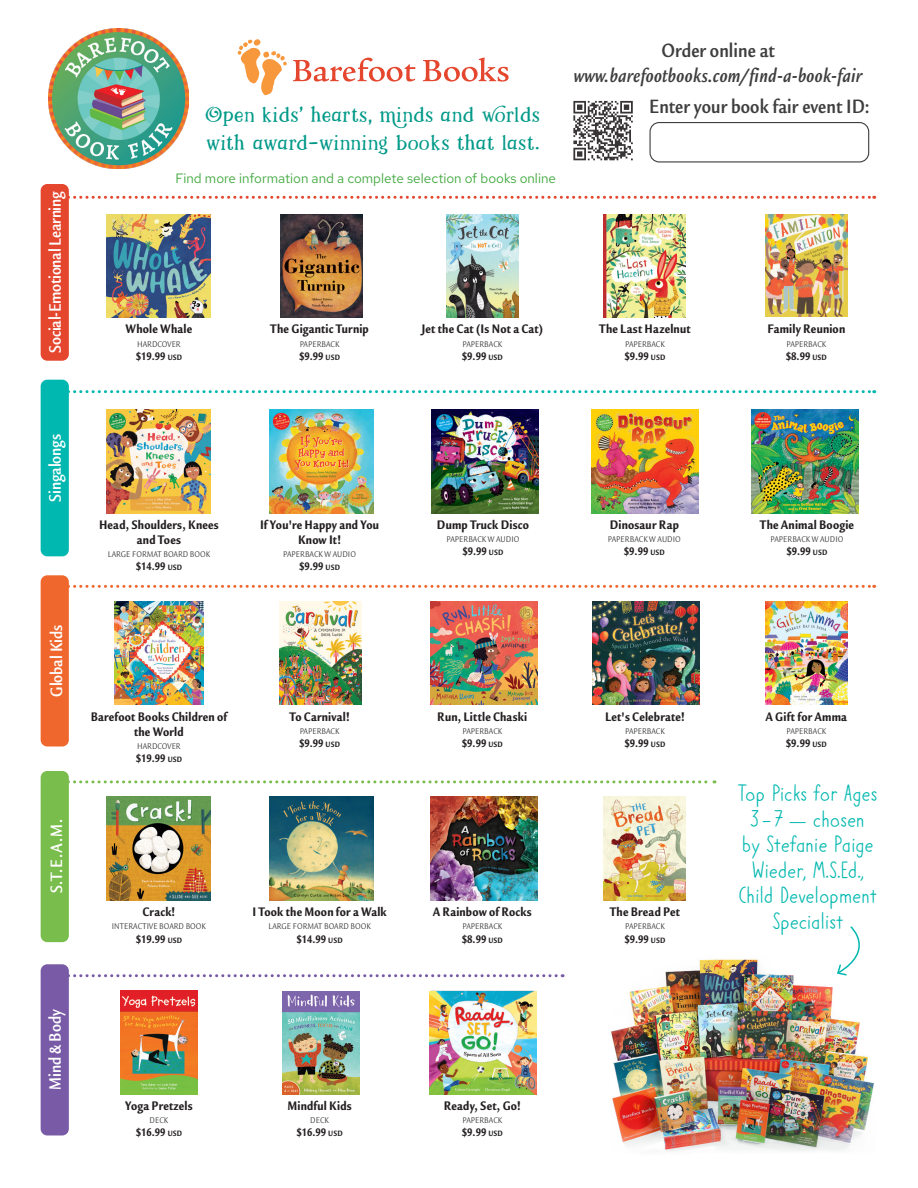
<style>
.page{position:relative;width:918px;height:1188px;background:#fff}
.page>*{position:absolute;margin:0;border:0;box-sizing:border-box;transform-origin:0 0}
.t1{font:21.45px/28px "Kidlit";letter-spacing:.025em;color:#098}
.t2{font:700 condensed 21px "Legacy Sans ITC Std";letter-spacing:.005em;color:#3e3e3f}
.t3{font:italic 700 condensed 21px "Legacy Sans ITC Std";letter-spacing:.02em;color:#3e3e3f}
._2019_Marketing_Callout{font:19.5px/25.5px "Might Could Pencil";color:#00b8af;text-align:center}
.Flyer_Header{font:700 condensed 18px "Legacy Sans ITC Std";letter-spacing:-.01em;color:#fff}
.Flyer_Title{font:900 condensed 13.5px/15px "Legacy Sans ITC Std";letter-spacing:.015em;color:#231f20;text-align:center}
.t4{font:13.5px "Red Hat Text";color:#44aa42}
.Flyer_Specs{font:900 condensed 12px "Legacy Sans ITC Std";letter-spacing:.005em;color:#231f20}
.Flyer_Specs-2{font:condensed 9px "Legacy Sans ITC Std";letter-spacing:.005em;color:#231f20}
.s1{font-size:8.4px}
.s2{font-family:"Minion Pro"}
</style>
<div class="page">
<svg style="left:69px;top:196px;width:806px;height:3px"></svg>
<svg style="left:69px;top:390px;width:806px;height:3px"></svg>
<svg style="left:69px;top:585px;width:806px;height:3px"></svg>
<svg style="left:69px;top:780px;width:646px;height:3px"></svg>
<svg style="left:69px;top:974px;width:494px;height:3px"></svg>
<img style="left:611px;top:959px;width:263px;height:193px">
<img style="left:107px;top:214px;width:103px;height:104px">
<img style="left:280px;top:214px;width:83px;height:104px">
<img style="left:752px;top:410px;width:107px;height:103px">
<img style="left:431px;top:601px;width:107px;height:104px">
<img style="left:593px;top:601px;width:107px;height:104px">
<img style="left:766px;top:601px;width:82px;height:104px">
<img style="left:603px;top:797px;width:82px;height:103px">
<svg style="left:836px;top:926px;width:38px;height:51px"></svg>
<svg style="left:573px;top:101px;width:60px;height:59px"></svg>
<div style="left:649px;top:122px;width:220px;height:40px;border:1px solid #3e3e3f;border-radius:9px"></div>
<svg style="left:293px;top:58px;width:122px;height:24px"></svg>
<svg style="left:423px;top:58px;width:86px;height:24px"></svg>
<svg style="left:238px;top:39px;width:49px;height:56px"></svg>
<img style="left:48px;top:29px;width:140px;height:140px">
<div style="left:41px;top:184px;width:28px;height:177px;background:#e4462e;border-radius:7px"></div>
<div style="left:41px;top:575px;width:28px;height:172px;background:#f0672d;border-radius:7px"></div>
<div style="left:41px;top:380px;width:28px;height:176px;background:#00b8af;border-radius:7px"></div>
<div style="left:41px;top:771px;width:28px;height:171px;background:#79bd4c;border-radius:7px"></div>
<div style="left:41px;top:964px;width:28px;height:171px;background:#785aa6;border-radius:7px"></div>
<img style="left:446px;top:214px;width:73px;height:104px">
<img style="left:604px;top:214px;width:82px;height:104px">
<img style="left:766px;top:214px;width:81px;height:103px">
<img style="left:107px;top:410px;width:103px;height:103px">
<img style="left:269px;top:409px;width:104px;height:104px">
<img style="left:591px;top:410px;width:107px;height:103px">
<img style="left:431px;top:409px;width:107px;height:104px">
<img style="left:115px;top:601px;width:88px;height:104px">
<img style="left:280px;top:601px;width:82px;height:104px">
<img style="left:107px;top:797px;width:103px;height:103px">
<img style="left:270px;top:797px;width:103px;height:103px">
<img style="left:431px;top:797px;width:107px;height:103px">
<img style="left:120px;top:991px;width:77px;height:103px">
<img style="left:282px;top:991px;width:77px;height:103px">
<img style="left:429px;top:991px;width:107px;height:104px">
<p class="Flyer_Header" style="left:45px;top:353px;width:163px;rotate:-90deg">Social-Emotional Learning</p>
<p class="t1" style="left:206px;top:102px;width:336px">Open kids’ hearts, minds and worlds with award-winning books that last.</p>
<p class="t4" style="left:176px;top:169px;width:382px">Find more information and a complete selection of books online</p>
<p class="t2" style="left:661px;top:38px;width:115px">Order online at</p>
<p class="t3" style="left:574px;top:64px;width:290px">www.barefootbooks.com/find-a-book-fair</p>
<h2 class="t2" style="left:649px;top:95px;width:222px">Enter your book fair event ID:</h2>
<p class="Flyer_Title" style="left:126px;top:322px;width:68px">Whole Whale</p>
<p class="Flyer_Specs-2" style="left:137px;top:339px;width:45px">HARDCOVER</p>
<p class="Flyer_Specs" style="left:136px;top:349px;width:48px">$19.99 <span class="s1">USD</span></p>
<p class="Flyer_Title" style="left:270px;top:322px;width:100px">The Gigantic Turnip</p>
<p class="Flyer_Specs-2" style="left:300px;top:339px;width:41px">PAPERBACK</p>
<p class="Flyer_Specs" style="left:299px;top:349px;width:42px">$9.99 <span class="s1">USD</span></p>
<p class="Flyer_Title" style="left:422px;top:322px;width:123px">Jet the Cat (Is Not a Cat)</p>
<p class="Flyer_Specs-2" style="left:462px;top:339px;width:41px">PAPERBACK</p>
<p class="Flyer_Specs" style="left:462px;top:349px;width:42px">$9.99 <span class="s1">USD</span></p>
<p class="Flyer_Title" style="left:599px;top:322px;width:93px">The Last Hazelnut</p>
<p class="Flyer_Specs-2" style="left:625px;top:339px;width:41px">PAPERBACK</p>
<p class="Flyer_Specs" style="left:625px;top:349px;width:42px">$9.99 <span class="s1">USD</span></p>
<p class="Flyer_Title" style="left:767px;top:322px;width:79px">Family Reunion</p>
<p class="Flyer_Specs-2" style="left:786px;top:339px;width:41px">PAPERBACK</p>
<p class="Flyer_Specs" style="left:786px;top:349px;width:42px">$8.99 <span class="s1">USD</span></p>
<p class="Flyer_Header" style="left:45px;top:502px;width:70px;rotate:-90deg">Singalongs</p>
<p class="Flyer_Header" style="left:46px;top:697px;width:74px;rotate:-90deg">Global Kids</p>
<p class="Flyer_Header" style="left:46px;top:893px;width:75px;rotate:-90deg">S.T.E.A.M.</p>
<p class="Flyer_Header" style="left:45px;top:1090px;width:82px;rotate:-90deg">Mind &amp; Body</p>
<p class="Flyer_Title" style="left:99px;top:517px;width:121px">Head, Shoulders, Knees and Toes</p>
<p class="Flyer_Specs-2" style="left:108px;top:549px;width:104px">LARGE FORMAT BOARD BOOK</p>
<p class="Flyer_Specs" style="left:136px;top:560px;width:48px">$14.99 <span class="s1">USD</span></p>
<p class="Flyer_Title" style="left:260px;top:517px;width:121px">If You're Happy and You<br>Know It!</p>
<p class="Flyer_Specs-2" style="left:283px;top:549px;width:74px">PAPERBACK W AUDIO</p>
<p class="Flyer_Specs" style="left:299px;top:560px;width:42px">$9.99 <span class="s1">USD</span></p>
<p class="Flyer_Title" style="left:91px;top:709px;width:138px">Barefoot Books Children of the World</p>
<p class="Flyer_Specs-2" style="left:137px;top:741px;width:45px">HARDCOVER</p>
<p class="Flyer_Specs" style="left:136px;top:751px;width:48px">$19.99 <span class="s1">USD</span></p>
<p class="Flyer_Title" style="left:289px;top:709px;width:62px">To Carnival!</p>
<p class="Flyer_Specs-2" style="left:300px;top:726px;width:41px">PAPERBACK</p>
<p class="Flyer_Specs" style="left:299px;top:736px;width:42px">$9.99 <span class="s1">USD</span></p>
<p class="Flyer_Title" style="left:143px;top:904px;width:34px">Crack!</p>
<p class="Flyer_Specs-2" style="left:112px;top:922px;width:96px">INTERACTIVE BOARD BOOK</p>
<p class="Flyer_Specs" style="left:136px;top:932px;width:48px">$19.99 <span class="s1">USD</span></p>
<p class="Flyer_Title" style="left:252px;top:904px;width:136px">I Took the Moon for a Walk</p>
<p class="Flyer_Specs-2" style="left:268px;top:922px;width:104px">LARGE FORMAT BOARD BOOK</p>
<p class="Flyer_Specs" style="left:296px;top:932px;width:48px">$14.99 <span class="s1">USD</span></p>
<p class="Flyer_Title" style="left:125px;top:1098px;width:69px">Yoga Pretzels</p>
<p class="Flyer_Specs-2" style="left:150px;top:1115px;width:20px">DECK</p>
<p class="Flyer_Specs" style="left:136px;top:1126px;width:48px">$16.99 <span class="s1">USD</span></p>
<p class="Flyer_Title" style="left:287px;top:1098px;width:66px">Mindful Kids</p>
<p class="Flyer_Specs-2" style="left:310px;top:1115px;width:20px">DECK</p>
<p class="Flyer_Specs" style="left:296px;top:1126px;width:48px">$16.99 <span class="s1">USD</span></p>
<p class="Flyer_Title" style="left:437px;top:517px;width:94px">Dump Truck Disco</p>
<p class="Flyer_Specs-2" style="left:446px;top:534px;width:74px">PAPERBACK W AUDIO</p>
<p class="Flyer_Specs" style="left:463px;top:545px;width:42px">$9.99 <span class="s1">USD</span></p>
<p class="Flyer_Title" style="left:437px;top:709px;width:92px">Run, Little Chaski</p>
<p class="Flyer_Specs-2" style="left:462px;top:726px;width:41px">PAPERBACK</p>
<p class="Flyer_Specs" style="left:462px;top:736px;width:42px">$9.99 <span class="s1">USD</span></p>
<p class="Flyer_Title" style="left:433px;top:904px;width:101px">A Rainbow of Rocks</p>
<p class="Flyer_Specs-2" style="left:462px;top:922px;width:41px">PAPERBACK</p>
<p class="Flyer_Specs" style="left:462px;top:932px;width:42px">$8.99 <span class="s1">USD</span></p>
<p class="Flyer_Title" style="left:444px;top:1098px;width:78px">Ready, Set, Go!</p>
<p class="Flyer_Specs-2" style="left:462px;top:1115px;width:41px">PAPERBACK</p>
<p class="Flyer_Specs" style="left:462px;top:1126px;width:42px">$9.99 <span class="s1">USD</span></p>
<p class="Flyer_Title" style="left:610px;top:517px;width:71px">Dinosaur Rap</p>
<p class="Flyer_Specs-2" style="left:608px;top:534px;width:74px">PAPERBACK W AUDIO</p>
<p class="Flyer_Specs" style="left:624px;top:545px;width:42px">$9.99 <span class="s1">USD</span></p>
<p class="Flyer_Title" style="left:760px;top:517px;width:96px">The Animal Boogie</p>
<p class="Flyer_Specs-2" style="left:770px;top:534px;width:74px">PAPERBACK W AUDIO</p>
<p class="Flyer_Specs" style="left:787px;top:545px;width:42px">$9.99 <span class="s1">USD</span></p>
<p class="Flyer_Title" style="left:605px;top:709px;width:81px">Let's Celebrate!</p>
<p class="Flyer_Specs-2" style="left:625px;top:726px;width:41px">PAPERBACK</p>
<p class="Flyer_Specs" style="left:625px;top:736px;width:42px">$9.99 <span class="s1">USD</span></p>
<p class="Flyer_Title" style="left:610px;top:904px;width:72px">The Bread Pet</p>
<p class="Flyer_Specs-2" style="left:625px;top:922px;width:41px">PAPERBACK</p>
<p class="Flyer_Specs" style="left:625px;top:932px;width:42px">$9.99 <span class="s1">USD</span></p>
<p class="Flyer_Title" style="left:766px;top:709px;width:83px">A Gift for Amma</p>
<p class="Flyer_Specs-2" style="left:786px;top:726px;width:41px">PAPERBACK</p>
<p class="Flyer_Specs" style="left:786px;top:736px;width:42px">$9.99 <span class="s1">USD</span></p>
<p class="_2019_Marketing_Callout" style="left:738px;top:780px;width:141px">Top Picks for Ages<br>3 - 7 <span class="s2">—</span> chosen<br>by Stefanie Paige<br>Wieder, M.S.Ed.,<br>Child Development<br>Specialist</p>
</div>
